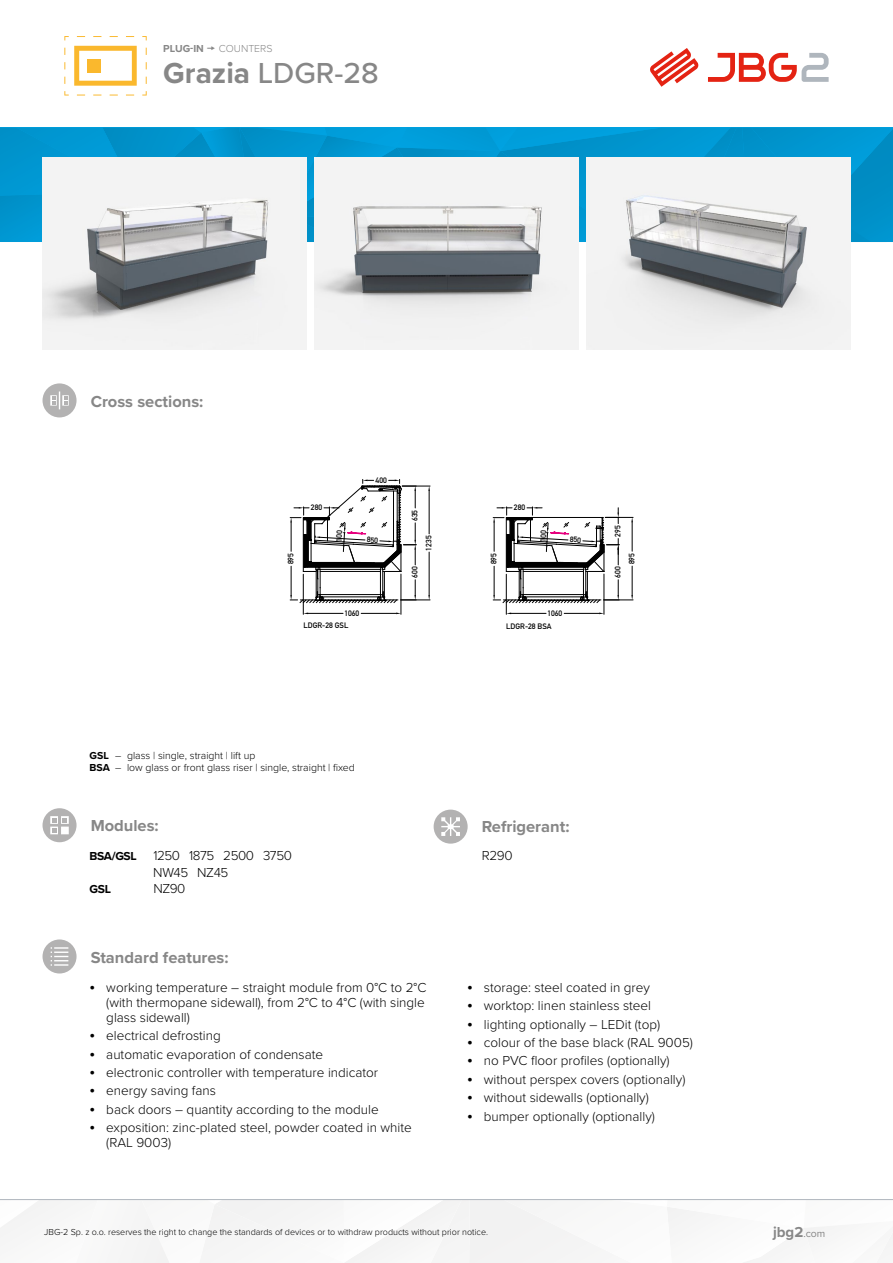
<style>
.page{position:relative;width:893px;height:1263px;background:#fff}
.page>*{position:absolute;margin:0;border:0;box-sizing:border-box;transform-origin:0 0}
.Naglowek_-_standard{font:500 30px "Proxima Nova";color:#878787}
.t1{font:700 16.5px "Proxima Nova";color:#878787}
.t2{font:700 15px "Proxima Nova";color:#878787}
.Lista_pozioma{font:300 13.5px/15px "Proxima Nova";color:#000}
.Lista_pozioma-2{font:300 13.5px "Proxima Nova";letter-spacing:-.03em;color:#000}
.Lista_pozioma-3{font:700 12px "Proxima Nova";color:#000}
.Legenda_oszklenia{font:300 10.5px "Proxima Nova";color:#000}
.t3{font:300 10.5px "Proxima Nova";color:#878787}
.t4{font:700 10.5px "Proxima Nova";color:#878787}
.t5{font:300 9px "Proxima Nova";color:#000}
.t6{font:7.8px "DIN Mittelschrift Std";color:#000}
.s1{font-weight:700}
.s2{font-weight:700;font-size:12px}
.s3{font-size:18px}
.s4{font-weight:400;font-size:10.5px}
</style>
<div class="page">
<svg style="left:0;top:1200px;width:893px;height:63px"></svg>
<svg style="left:43px;top:939px;width:34px;height:34px"></svg>
<svg style="left:43px;top:383px;width:34px;height:34px"></svg>
<svg style="left:43px;top:808px;width:34px;height:34px"></svg>
<svg style="left:434px;top:810px;width:34px;height:34px"></svg>
<svg style="left:650px;top:49px;width:49px;height:37px"></svg>
<svg style="left:708px;top:53px;width:121px;height:29px"></svg>
<hr style="left:0;top:1199px;width:893px;height:1px;background:#afb6bd">
<svg style="left:0;top:128px;width:893px;height:114px;background:#0a99d0"></svg>
<svg style="left:64px;top:46px;width:83px;height:50px"></svg>
<div style="left:87px;top:59px;width:14px;height:14px;background:#fab82d"></div>
<hr style="left:401px;top:574px;width:1px;height:40px;background:#000">
<hr style="left:303px;top:574px;width:1px;height:40px;background:#000">
<hr style="left:361px;top:613px;width:35px;height:1px;background:#000">
<hr style="left:308px;top:613px;width:35px;height:1px;background:#000">
<hr style="left:604px;top:574px;width:1px;height:40px;background:#000">
<hr style="left:506px;top:574px;width:1px;height:40px;background:#000">
<hr style="left:564px;top:613px;width:35px;height:1px;background:#000">
<hr style="left:511px;top:613px;width:35px;height:1px;background:#000">
<img style="left:587px;top:158px;width:263px;height:191px">
<img style="left:315px;top:158px;width:263px;height:191px">
<img style="left:43px;top:158px;width:263px;height:191px">
<svg style="left:290px;top:479px;width:140px;height:124px"></svg>
<svg style="left:493px;top:507px;width:140px;height:96px"></svg>
<p class="t4" style="left:163px;top:41px;width:42px">PLUG-IN</p>
<p class="t3" style="left:219px;top:41px;width:55px">COUNTERS</p>
<p class="Naglowek_-_standard" style="left:163px;top:50px;width:217px"><span class="s1">Grazia</span> LDGR-28</p>
<p class="t1" style="left:91px;top:389px;width:114px">Cross sections:</p>
<p class="t6" style="left:286px;top:564px;width:13px;rotate:-90deg">895</p>
<p class="t6" style="left:311px;top:503px;width:13px">280</p>
<p class="t6" style="left:376px;top:475px;width:13px">400</p>
<p class="t6" style="left:344px;top:608px;width:16px">1060</p>
<p class="t6" style="left:303px;top:621px;width:46px">LDGR-28 GSL</p>
<p class="t6" style="left:410px;top:521px;width:13px;rotate:-90deg">635</p>
<p class="t6" style="left:410px;top:578px;width:13px;rotate:-90deg">600</p>
<p class="t6" style="left:424px;top:551px;width:16px;rotate:-90deg">1235</p>
<p class="t6" style="left:489px;top:564px;width:13px;rotate:-90deg">895</p>
<p class="t6" style="left:514px;top:503px;width:13px">280</p>
<p class="t6" style="left:547px;top:608px;width:16px">1060</p>
<p class="t6" style="left:506px;top:621px;width:47px">LDGR-28 BSA</p>
<p class="t6" style="left:613px;top:537px;width:13px;rotate:-90deg">295</p>
<p class="t6" style="left:613px;top:578px;width:13px;rotate:-90deg">600</p>
<p class="t6" style="left:627px;top:564px;width:13px;rotate:-90deg">895</p>
<p class="Legenda_oszklenia" style="left:90px;top:747px;width:167px"><span class="s1">GSL</span> – glass | single, straight | lift up</p>
<p class="Legenda_oszklenia" style="left:90px;top:760px;width:267px"><span class="s1">BSA</span> – low glass or front glass riser | single, straight | fixed</p>
<p class="t1" style="left:91px;top:814px;width:70px">Modules:</p>
<p class="t1" style="left:482px;top:815px;width:89px">Refrigerant:</p>
<p class="Lista_pozioma-2" style="left:90px;top:846px;width:204px"><span class="s2">BSA/GSL</span> 1250 1875 2500 3750</p>
<p class="Lista_pozioma" style="left:482px;top:848px;width:32px">R290</p>
<p class="Lista_pozioma-2" style="left:153px;top:862px;width:77px">NW45 NZ45</p>
<p class="Lista_pozioma-3" style="left:90px;top:880px;width:23px">GSL</p>
<p class="Lista_pozioma" style="left:153px;top:881px;width:34px">NZ90</p>
<p class="t1" style="left:91px;top:945px;width:139px">Standard features:</p>
<p class="Lista_pozioma" style="left:106px;top:979px;width:322px;text-indent:-17px"><span class="s3">•</span> working temperature – straight module from 0°C to 2°C (with thermopane sidewall), from 2°C to 4°C (with single glass sidewall)</p>
<p class="Lista_pozioma" style="left:89px;top:1027px;width:133px"><span class="s3">•</span> electrical defrosting</p>
<p class="Lista_pozioma" style="left:89px;top:1046px;width:235px"><span class="s3">•</span> automatic evaporation of condensate</p>
<p class="Lista_pozioma" style="left:89px;top:1064px;width:290px"><span class="s3">•</span> electronic controller with temperature indicator</p>
<p class="Lista_pozioma" style="left:89px;top:1082px;width:128px"><span class="s3">•</span> energy saving fans</p>
<p class="Lista_pozioma" style="left:89px;top:1101px;width:291px"><span class="s3">•</span> back doors – quantity according to the module</p>
<p class="Lista_pozioma" style="left:106px;top:1119px;width:307px;text-indent:-17px"><span class="s3">•</span> exposition: zinc-plated steel, powder coated in white (RAL 9003)</p>
<p class="Lista_pozioma" style="left:467px;top:979px;width:185px"><span class="s3">•</span> storage: steel coated in grey</p>
<p class="Lista_pozioma" style="left:467px;top:997px;width:186px"><span class="s3">•</span> worktop: linen stainless steel</p>
<p class="Lista_pozioma" style="left:467px;top:1016px;width:195px"><span class="s3">•</span> lighting optionally – LEDit (top)</p>
<p class="Lista_pozioma" style="left:467px;top:1034px;width:228px"><span class="s3">•</span> colour of the base black (RAL 9005)</p>
<p class="Lista_pozioma" style="left:467px;top:1052px;width:204px"><span class="s3">•</span> no PVC floor profiles (optionally)</p>
<p class="Lista_pozioma" style="left:467px;top:1071px;width:220px"><span class="s3">•</span> without perspex covers (optionally)</p>
<p class="Lista_pozioma" style="left:467px;top:1089px;width:183px"><span class="s3">•</span> without sidewalls (optionally)</p>
<p class="Lista_pozioma" style="left:467px;top:1108px;width:190px"><span class="s3">•</span> bumper optionally (optionally)</p>
<p class="t5" style="left:44px;top:1226px;width:445px">JBG-2 Sp. z o.o. reserves the right to change the standards of devices or to withdraw products without prior notice.</p>
<p class="t2" style="left:773px;top:1221px;width:54px">jbg2<span class="s4">.com</span></p>
</div>
